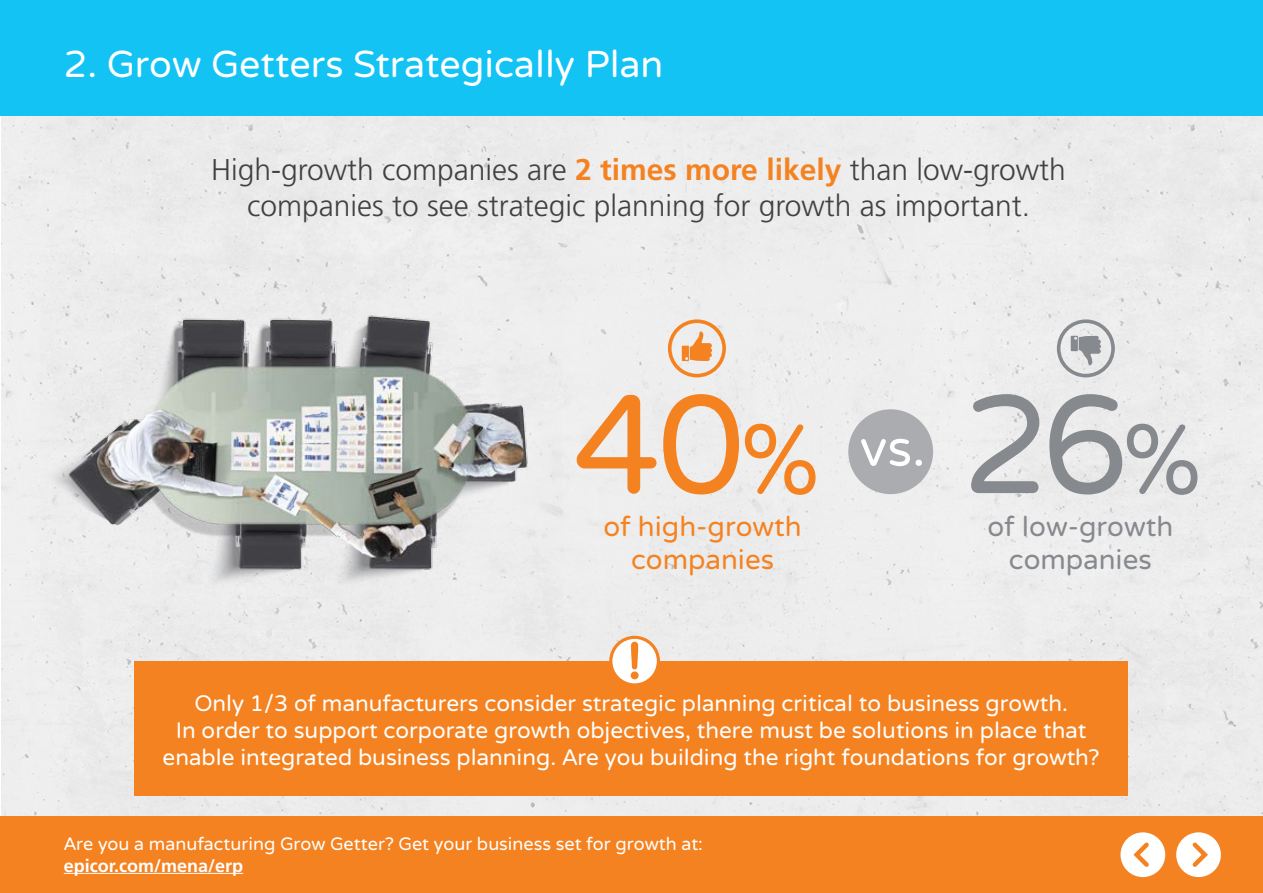
<style>
.page{position:relative;width:1263px;height:893px;background:#fff}
.page>*{position:absolute;margin:0;border:0;box-sizing:border-box;transform-origin:0 0}
.t1{font:139.8px "Varela Round";color:#f58220}
.t2{font:139.8px "Varela Round";color:#86898d}
.t3{font:51.75px "Varela Round";color:#fff}
.t4{font:37.5px "Varela Round";color:#fff}
.t5{font:300 30px/36px "Frutiger LT Std";color:#414042;text-align:center}
.t6{font:27.75px/33.2px "Varela Round";color:#f58220;text-align:center}
.t7{font:27.75px/33.2px "Varela Round";color:#86898d;text-align:center}
.t8{font:22.5px/27px "Varela Round";color:#fff;text-align:center}
.t9{font:18px/21.6px "Varela Round";color:#fff}
.s1{font-weight:700;color:#f58220}
.s2{font-size:97.05px}
.s3{font-family:"Frutiger LT Std";font-weight:700}
</style>
<div class="page">
<div style="left:0;top:116px;width:1263px;height:716px;background:#ededed"></div>
<svg style="left:682px;top:331px;width:30px;height:30px"></svg>
<div style="left:668px;top:319px;width:58px;height:58px;border:4px solid #f58220;border-radius:50%"></div>
<div style="left:1057px;top:319px;width:58px;height:58px;border:4px solid #86898d;border-radius:50%"></div>
<svg style="left:1071px;top:336px;width:30px;height:29px"></svg>
<div style="left:0;top:816px;width:1263px;height:77px;background:#f58220"></div>
<div style="left:1176px;top:832px;width:45px;height:45px;background:#fff;border-radius:50%"></div>
<svg style="left:1192px;top:842px;width:16px;height:25px"></svg>
<div style="left:1120px;top:832px;width:45px;height:45px;background:#fff;border-radius:50%"></div>
<svg style="left:1133px;top:842px;width:16px;height:25px"></svg>
<div style="left:848px;top:409px;width:85px;height:85px;background:#aaacaf;border-radius:50%"></div>
<div style="left:0;top:0;width:1263px;height:116px;background:#12c3f4"></div>
<div style="left:135px;top:661px;width:993px;height:134px;background:#f58220"></div>
<div style="left:611px;top:637px;width:47px;height:48px;background:#fff;border-radius:50%"></div>
<div style="left:609px;top:636px;width:51px;height:50px;border:3px solid #f58220;border-radius:50%"></div>
<svg style="left:630px;top:641px;width:9px;height:45px"></svg>
<img style="left:40px;top:255px;width:522px;height:375px">
<hr style="left:64px;top:873px;width:179px;height:1px;background:#fff">
<p class="t4" style="left:64px;top:42px;width:601px">2. Grow Getters Strategically Plan</p>
<p class="t5" style="left:211px;top:152px;width:856px">High-growth companies are <span class="s1">2 times more likely</span> than low-growth companies to see strategic planning for growth as important.</p>
<p class="t1" style="left:573px;top:365px;width:248px">40<span class="s2">%</span></p>
<p class="t6" style="left:604px;top:511px;width:200px">of high-growth companies</p>
<p class="t3" style="left:860px;top:418px;width:67px">vs.</p>
<p class="t2" style="left:962px;top:365px;width:241px">26<span class="s2">%</span></p>
<p class="t7" style="left:987px;top:511px;width:187px">of low-growth companies</p>
<p class="t8" style="left:163px;top:691px;width:939px">Only 1/3 of manufacturers consider strategic planning critical to business growth.<br>In order to support corporate growth objectives, there must be solutions in place that enable integrated business planning. Are you building the right foundations for growth?</p>
<p class="t9" style="left:64px;top:833px;width:641px">Are you a manufacturing Grow Getter? Get your business set for growth at: <span class="s3">epicor.com/mena/erp</span></p>
</div>
